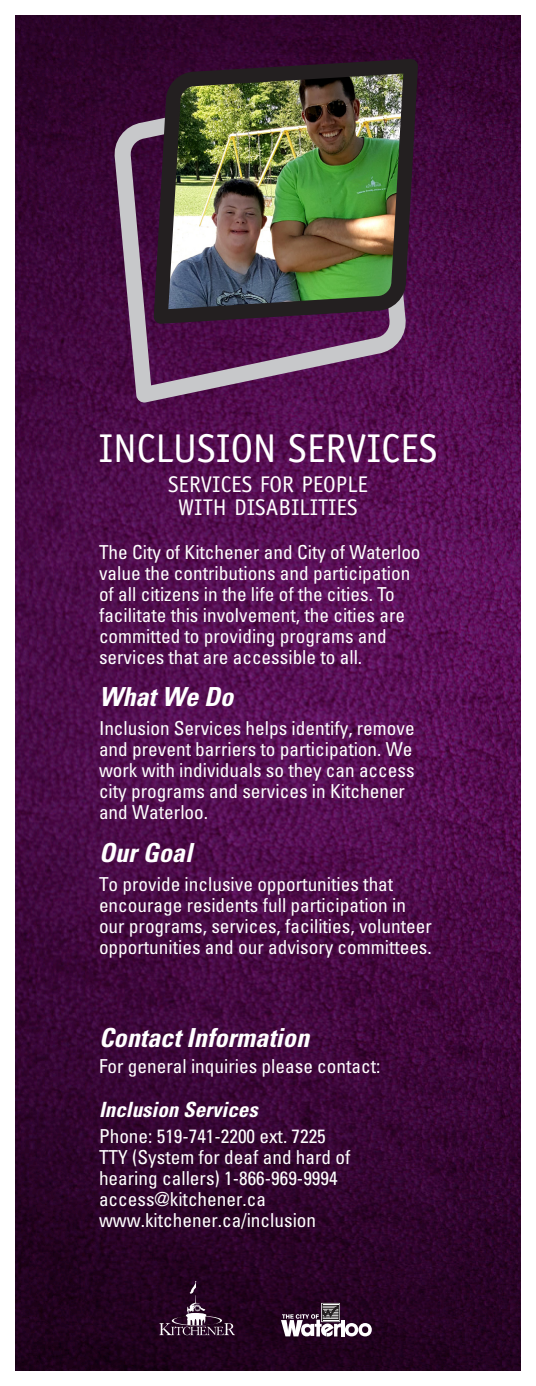
<style>
.page{position:relative;width:536px;height:1386px;background:#fff}
.page>*{position:absolute;margin:0;border:0;box-sizing:border-box;transform-origin:0 0}
.t1{font:40.25px "Officina Sans";color:#fff}
.t2{font:italic 700 condensed 26.25px "Univers";color:#fff}
.t3{font:22.75px/22.8px "Officina Sans";color:#fff;text-align:center}
.t4{font:italic 700 condensed 21px "Univers";color:#fff}
.t5{font:condensed 19.25px/21px "Univers";color:#fff}
</style>
<div class="page">
<img style="left:16px;top:16px;width:504px;height:1354px">
<svg style="left:114px;top:117px;width:294px;height:286px;background:#6d3f6b"></svg>
<img style="left:154px;top:59px;width:264px;height:265px">
<svg style="left:159px;top:1281px;width:76px;height:54px;background:#3d213b"></svg>
<svg style="left:281px;top:1303px;width:90px;height:34px"></svg>
<h1 class="t1" style="left:99px;top:425px;width:340px">INCLUSION SERVICES</h1>
<p class="t3" style="left:168px;top:473px;width:201px">SERVICES FOR PEOPLE<br>WITH DISABILITIES</p>
<p class="t5" style="left:99px;top:541px;width:323px">The City of Kitchener and City of Waterloo value the contributions and participation of all citizens in the life of the cities. To facilitate this involvement, the cities are committed to providing programs and services that are accessible to all.</p>
<h2 class="t2" style="left:99px;top:680px;width:136px">What We Do</h2>
<p class="t5" style="left:99px;top:718px;width:317px">Inclusion Services helps identify, remove and prevent barriers to participation. We work with individuals so they can access city programs and services in Kitchener and Waterloo.</p>
<h3 class="t2" style="left:99px;top:836px;width:95px">Our Goal</h3>
<p class="t5" style="left:99px;top:874px;width:334px">To provide inclusive opportunities that encourage residents full participation in our programs, services, facilities, volunteer opportunities and our advisory committees.</p>
<p class="t2" style="left:99px;top:1022px;width:212px">Contact Information</p>
<p class="t5" style="left:99px;top:1055px;width:283px">For general inquiries please contact:</p>
<h4 class="t4" style="left:99px;top:1097px;width:160px">Inclusion Services</h4>
<p class="t5" style="left:99px;top:1125px;width:253px">Phone: 519-741-2200 ext. 7225<br>TTY (System for deaf and hard of hearing callers) 1-866-969-9994 access@kitchener.ca www.kitchener.ca/inclusion</p>
</div>
